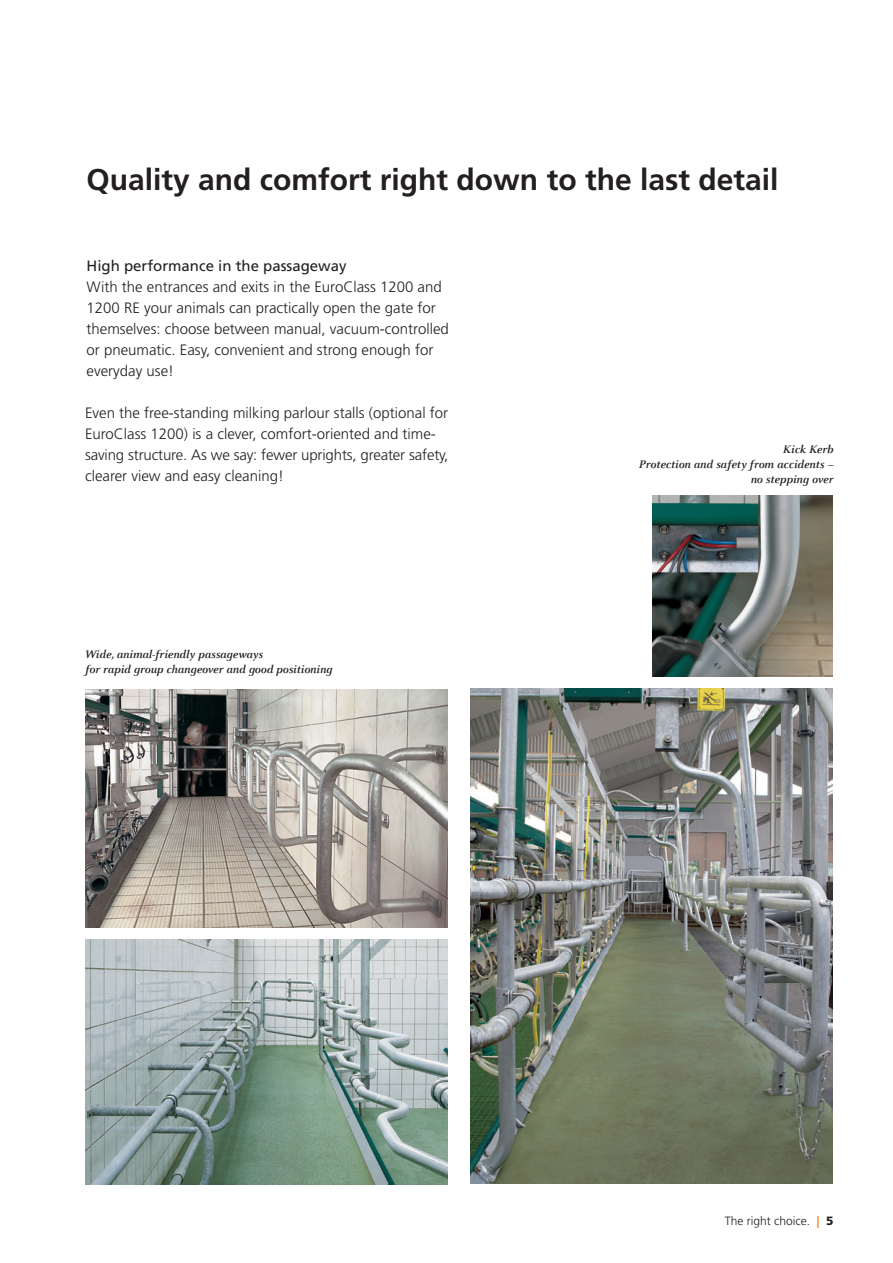
<style>
.page{position:relative;width:893px;height:1263px;background:#fff}
.page>*{position:absolute;margin:0;border:0;box-sizing:border-box;transform-origin:0 0}
.t1{font:700 30px "Frutiger LT Com";color:#231f20}
.t2{font:300 15px/21px "Frutiger LT Com";color:#231f20}
.t3{font:15px "Frutiger LT Com";color:#231f20}
.t4{font:italic 700 12px/15px "Celeste OT";color:#231f20}
.t5{font:300 12px "Frutiger LT Com";color:#231f20}
.s1{font-weight:700;color:#f48026}
.s2{font-weight:900}
</style>
<div class="page">
<img style="left:471px;top:688px;width:361px;height:496px">
<img style="left:85px;top:690px;width:363px;height:238px">
<img style="left:652px;top:496px;width:181px;height:181px">
<img style="left:85px;top:940px;width:363px;height:244px">
<h1 class="t1" style="left:87px;top:167px;width:693px">Quality and comfort right down to the last detail</h1>
<p class="t3" style="left:87px;top:260px;width:262px">High performance in the passageway</p>
<p class="t2" style="left:87px;top:277px;width:364px">With the entrances and exits in the EuroClass 1200 and 1200 RE your animals can practically open the gate for themselves: choose between manual, vacuum-controlled or pneumatic. Easy, convenient and strong enough for everyday use!</p>
<p class="t2" style="left:85px;top:403px;width:365px">Even the free-standing milking parlour stalls (optional for EuroClass 1200) is a clever, comfort-oriented and time&shy;saving structure. As we say: fewer uprights, greater safety, clearer view and easy cleaning!</p>
<p class="t4" style="left:85px;top:648px;width:249px">Wide, animal-friendly passageways<br>for rapid group changeover and good positioning</p>
<p class="t4" style="left:639px;top:442px;width:196px;text-align:right">Kick Kerb<br>Protection and safety from accidents – no stepping over</p>
<p class="t5" style="left:725px;top:1216px;width:110px">The right choice. <span class="s1">|</span> <span class="s2">5</span></p>
</div>
